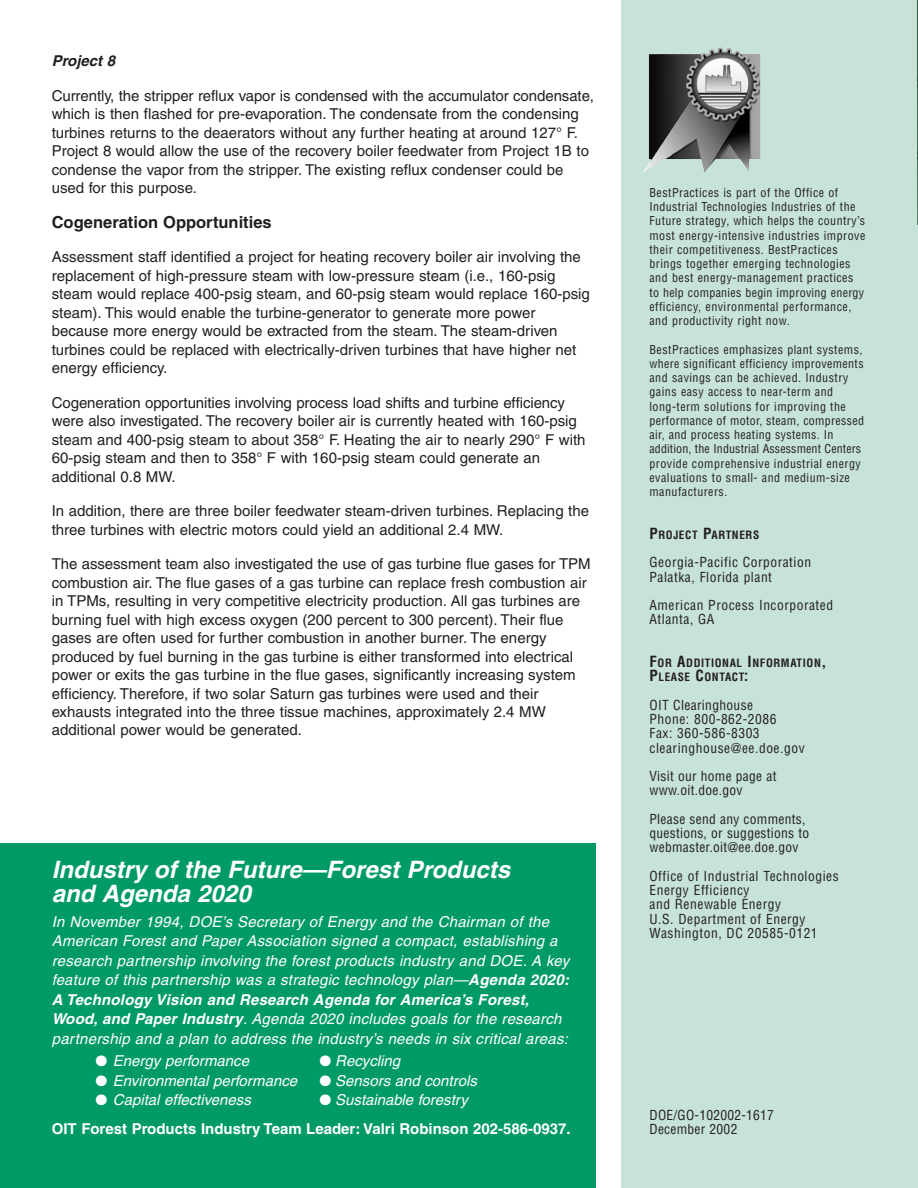
<style>
.page{position:relative;width:918px;height:1188px;background:#fff}
.page>*{position:absolute;margin:0;border:0;box-sizing:border-box;transform-origin:0 0}
.t1{font:italic 700 24px/24px "Helvetica";color:#fff}
.t2{font:700 16.5px "Helvetica";color:#231f20}
.t3{font:15px/18.5px "Helvetica";color:#231f20}
.t4{font:italic 15px/19.5px "Helvetica";letter-spacing:.015em;color:#fff}
.t5{font:700 15px/28.5px "Helvetica";color:#fff}
.t6{font:italic 700 15px "Helvetica";color:#231f20}
.t7{font:condensed 13.5px/14.2px "Helvetica";letter-spacing:.04em;color:#231f20}
.t8{font:condensed 13.5px/14.2px "Helvetica";letter-spacing:.02em;color:#231f20}
.t9{font:condensed 12px/14.2px "Helvetica";letter-spacing:.04em;color:#231f20}
.t10{font:700 condensed 11.25px/14.2px "Helvetica";letter-spacing:.055em;color:#231f20}
.s1{font-weight:700}
.s2{font-weight:400;font-style:italic}
.s3{font-size:15px}
</style>
<div class="page">
<div style="left:622px;top:0;width:296px;height:1188px;background:#c7e3d7"></div>
<img style="left:647px;top:48px;width:113px;height:125px">
<div style="left:0;top:844px;width:596px;height:344px;background:#009a67"></div>
<img style="left:917px;top:0;width:1px;height:224px">
<p class="t6" style="left:52px;top:55px;width:65px">Project 8</p>
<p class="t3" style="left:52px;top:88px;width:544px">Currently, the stripper reflux vapor is condensed with the accumulator condensate, which is then flashed for pre-evaporation. The condensate from the condensing turbines returns to the deaerators without any further heating at around 127° F.<br>Project 8 would allow the use of the recovery boiler feedwater from Project 1B to condense the vapor from the stripper. The existing reflux condenser could be used for this purpose.</p>
<p class="t2" style="left:52px;top:216px;width:221px">Cogeneration Opportunities</p>
<p class="t3" style="left:52px;top:249px;width:540px">Assessment staff identified a project for heating recovery boiler air involving the replacement of high-pressure steam with low-pressure steam (i.e., 160-psig steam would replace 400-psig steam, and 60-psig steam would replace 160-psig steam). This would enable the turbine-generator to generate more power because more energy would be extracted from the steam. The steam-driven turbines could be replaced with electrically-driven turbines that have higher net energy efficiency.</p>
<p class="t3" style="left:52px;top:395px;width:535px">Cogeneration opportunities involving process load shifts and turbine efficiency were also investigated. The recovery boiler air is currently heated with 160-psig steam and 400-psig steam to about 358° F. Heating the air to nearly 290° F with 60-psig steam and then to 358° F with 160-psig steam could generate an additional 0.8 MW.</p>
<p class="t3" style="left:52px;top:503px;width:539px">In addition, there are three boiler feedwater steam-driven turbines. Replacing the three turbines with electric motors could yield an additional 2.4 MW.</p>
<p class="t3" style="left:52px;top:556px;width:540px">The assessment team also investigated the use of gas turbine flue gases for TPM combustion air. The flue gases of a gas turbine can replace fresh combustion air in TPMs, resulting in very competitive electricity production. All gas turbines are burning fuel with high excess oxygen (200 percent to 300 percent). Their flue gases are often used for further combustion in another burner. The energy produced by fuel burning in the gas turbine is either transformed into electrical power or exits the gas turbine in the flue gases, significantly increasing system efficiency. Therefore, if two solar Saturn gas turbines were used and their exhausts integrated into the three tissue machines, approximately 2.4 MW additional power would be generated.</p>
<h1 class="t1" style="left:52px;top:860px;width:460px">Industry of the Future—Forest Products and Agenda 2020</h1>
<p class="t4" style="left:52px;top:913px;width:519px">In November 1994, DOE’s Secretary of Energy and the Chairman of the American Forest and Paper Association signed a compact, establishing a research partnership involving the forest products industry and DOE. A key feature of this partnership was a strategic technology plan—<span class="s1">Agenda 2020:<br>A Technology Vision and Research Agenda for America’s Forest, Wood, and Paper Industry</span>. Agenda 2020 includes goals for the research partnership and a plan to address the industry’s needs in six critical areas:</p>
<p class="t4" style="left:96px;top:1053px;width:155px">● Energy performance</p>
<p class="t4" style="left:319px;top:1053px;width:82px">● Recycling</p>
<p class="t4" style="left:96px;top:1072px;width:203px">● Environmental performance</p>
<p class="t4" style="left:319px;top:1072px;width:159px">● Sensors and controls</p>
<p class="t4" style="left:96px;top:1092px;width:157px">● Capital effectiveness</p>
<p class="t5" style="left:52px;top:1087px;width:520px;text-indent:268px">● <span class="s2">Sustainable forestry<br></span>OIT Forest Products Industry Team Leader: Valri Robinson 202-586-0937.</p>
<p class="t9" style="left:650px;top:186px;width:217px">BestPractices is part of the Office of Industrial Technologies Industries of the Future strategy, which helps the country’s most energy-intensive industries improve their competitiveness. BestPractices brings together emerging technologies and best energy-management practices to help companies begin improving energy efficiency, environmental performance, and productivity right now.</p>
<p class="t9" style="left:650px;top:343px;width:216px">BestPractices emphasizes plant systems, where significant efficiency improvements and savings can be achieved. Industry gains easy access to near-term and long-term solutions for improving the performance of motor, steam, compressed air, and process heating systems. In addition, the Industrial Assessment Centers provide comprehensive industrial energy evaluations to small- and medium-size manufacturers.</p>
<p class="t10" style="left:650px;top:528px;width:111px"><span class="s3">P</span>ROJECT <span class="s3">P</span>ARTNERS</p>
<p class="t7" style="left:650px;top:556px;width:163px">Georgia-Pacific Corporation<br>Palatka, Florida plant</p>
<p class="t7" style="left:650px;top:599px;width:185px">American Process Incorporated<br>Atlanta, GA</p>
<p class="t10" style="left:650px;top:657px;width:178px"><span class="s3">F</span>OR <span class="s3">A</span>DDITIONAL <span class="s3">I</span>NFORMATION<span class="s3">,<br>P</span>LEASE <span class="s3">C</span>ONTACT<span class="s3">:</span></p>
<p class="t7" style="left:650px;top:699px;width:157px">OIT Clearinghouse<br>Phone: 800-862-2086<br>Fax: 360-586-8303 clearinghouse@ee.doe.gov</p>
<p class="t8" style="left:650px;top:770px;width:128px">Visit our home page at www.oit.doe.gov</p>
<p class="t8" style="left:650px;top:813px;width:161px">Please send any comments, questions, or suggestions to webmaster.oit@ee.doe.gov</p>
<p class="t7" style="left:650px;top:870px;width:191px">Office of Industrial Technologies<br>Energy Efficiency<br>and Renewable Energy<br>U.S. Department of Energy<br>Washington, DC 20585-0121</p>
<p class="t8" style="left:650px;top:1109px;width:126px">DOE/GO-102002-1617<br>December 2002</p>
</div>
